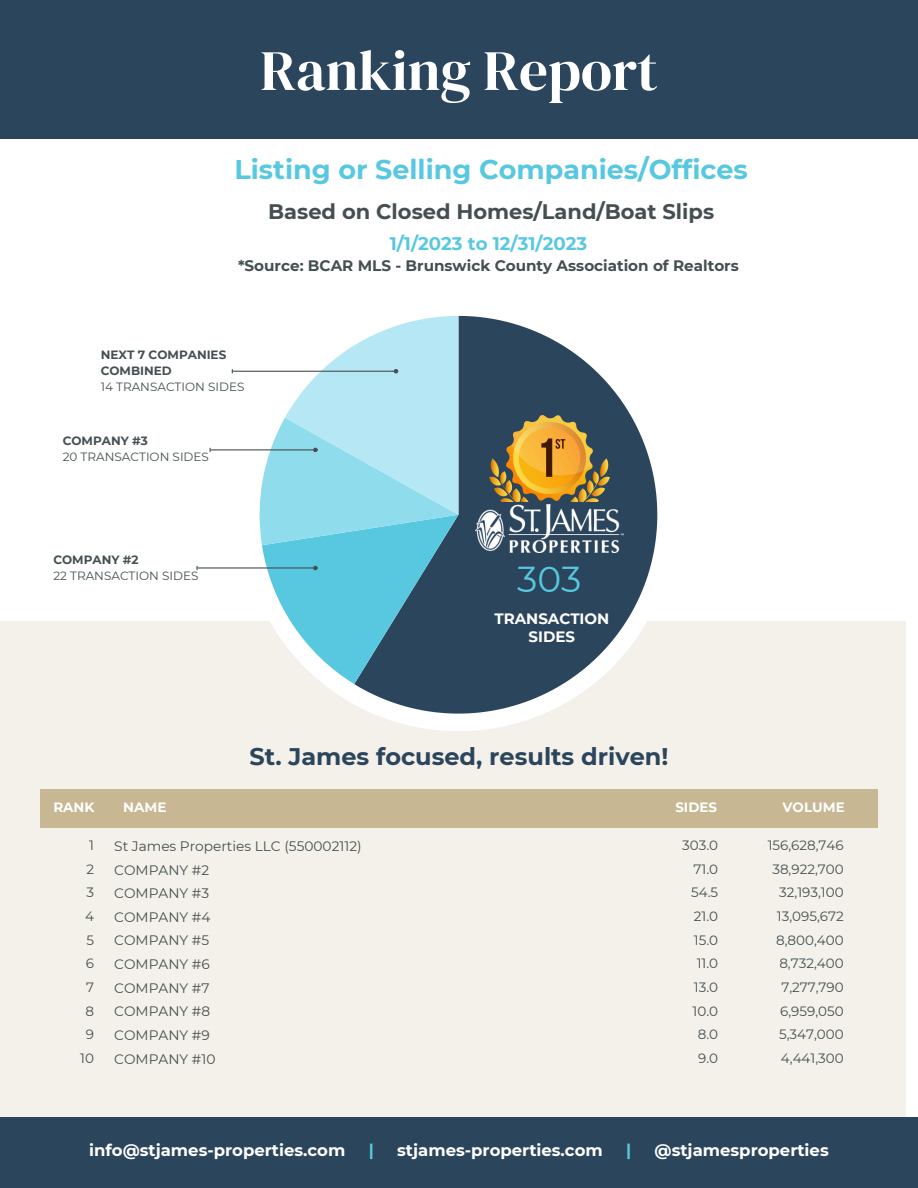
<style>
.page{position:relative;width:918px;height:1188px;background:#fff}
.page>*{position:absolute;margin:0;border:0;box-sizing:border-box;transform-origin:0 0}
.t1{font:57px "DM Serif Display";color:#fff}
.t2{font:36px "Montserrat";color:#58c8e1}
.t3{font:700 27px "Montserrat";color:#58c8e1}
.t4{font:700 24px "Montserrat";color:#2b455c}
.t5{font:700 21px "Montserrat";color:#454f51}
.t6{font:700 18.15px "Montserrat";color:#58c8e1}
.t7{font:700 16.5px "Montserrat";color:#fff}
.t8{font:700 16.5px "Montserrat";color:#58c8e1}
.t9{font:700 15.15px "Montserrat";color:#454f51}
.t10{font:700 15px/18px "Montserrat";color:#fff;text-align:center}
.t11{font:13.65px "Montserrat";color:#454f51}
.t12{font:13.5px "Montserrat";color:#454f51}
.t13{font:700 13.5px "Montserrat";color:#fff}
.t14{font:12px "Montserrat";color:#454f51}
.t15{font:700 12px "Montserrat";color:#454f51}
</style>
<div class="page">
<div style="left:0;top:0;width:918px;height:138px;background:#2b455c"></div>
<div style="left:0;top:622px;width:905px;height:552px;background:#f4f1ea"></div>
<div style="left:0;top:1117px;width:917px;height:71px;background:#2b455c"></div>
<div style="left:40px;top:789px;width:838px;height:38px;background:#c7b793"></div>
<div style="left:242px;top:297px;width:433px;height:434px;background:#fff;border-radius:50%"></div>
<svg style="left:354px;top:316px;width:303px;height:398px;fill:#2b455c"></svg>
<img style="left:490px;top:415px;width:119px;height:87px">
<div style="left:459px;top:502px;width:175px;height:74px;background:#2b455c"></div>
<img style="left:476px;top:504px;width:147px;height:49px">
<hr style="left:233px;top:371px;width:161px;height:1px;background:#454f51">
<hr style="left:197px;top:567px;width:116px;height:2px;background:#454f51">
<hr style="left:210px;top:449px;width:103px;height:1px;background:#454f51">
<svg style="left:259px;top:316px;width:199px;height:368px"></svg>
<h5 class="t1" style="left:260px;top:31px;width:399px">Ranking Report</h5>
<p class="t3" style="left:235px;top:153px;width:515px">Listing or Selling Companies/Offices</p>
<p class="t5" style="left:268px;top:198px;width:448px">Based on Closed Homes/Land/Boat Slips</p>
<p class="t6" style="left:390px;top:232px;width:199px">1/1/2023 to 12/31/2023</p>
<p class="t9" style="left:238px;top:256px;width:502px">*Source: BCAR MLS - Brunswick County Association of Realtors</p>
<p class="t15" style="left:101px;top:347px;width:127px">NEXT 7 COMPANIES</p>
<p class="t15" style="left:101px;top:363px;width:73px">COMBINED</p>
<p class="t14" style="left:101px;top:379px;width:145px">14 TRANSACTION SIDES</p>
<p class="t15" style="left:63px;top:433px;width:87px">COMPANY #3</p>
<p class="t14" style="left:63px;top:449px;width:148px">20 TRANSACTION SIDES</p>
<p class="t15" style="left:53px;top:552px;width:87px">COMPANY #2</p>
<p class="t14" style="left:53px;top:568px;width:147px">22 TRANSACTION SIDES</p>
<p class="t2" style="left:517px;top:557px;width:66px">303</p>
<p class="t10" style="left:494px;top:610px;width:116px">TRANSACTION<br>SIDES</p>
<p class="t4" style="left:250px;top:742px;width:420px">St. James focused, results driven!</p>
<p class="t13" style="left:53px;top:798px;width:43px">RANK</p>
<p class="t13" style="left:123px;top:798px;width:45px">NAME</p>
<p class="t13" style="left:675px;top:798px;width:43px">SIDES</p>
<p class="t13" style="left:783px;top:798px;width:64px">VOLUME</p>
<p class="t12" style="left:89px;top:837px;width:6px">1</p>
<p class="t12" style="left:86px;top:861px;width:9px">2</p>
<p class="t12" style="left:86px;top:884px;width:9px">3</p>
<h2 class="t12" style="left:85px;top:908px;width:10px">4</h2>
<h6 class="t12" style="left:86px;top:932px;width:9px">5</h6>
<p class="t12" style="left:86px;top:955px;width:10px">6</p>
<p class="t12" style="left:86px;top:979px;width:9px">7</p>
<p class="t12" style="left:85px;top:1002px;width:10px">8</p>
<p class="t12" style="left:86px;top:1026px;width:10px">9</p>
<p class="t12" style="left:80px;top:1050px;width:15px">10</p>
<p class="t11" style="left:114px;top:838px;width:249px">St James Properties LLC (550002112)</p>
<p class="t11" style="left:114px;top:861px;width:96px">COMPANY #2</p>
<p class="t11" style="left:114px;top:885px;width:96px">COMPANY #3</p>
<p class="t11" style="left:114px;top:909px;width:98px">COMPANY #4</p>
<p class="t11" style="left:114px;top:932px;width:96px">COMPANY #5</p>
<p class="t11" style="left:114px;top:956px;width:97px">COMPANY #6</p>
<p class="t11" style="left:114px;top:979px;width:97px">COMPANY #7</p>
<p class="t11" style="left:114px;top:1003px;width:97px">COMPANY #8</p>
<p class="t11" style="left:114px;top:1027px;width:97px">COMPANY #9</p>
<p class="t11" style="left:114px;top:1050px;width:103px">COMPANY #10</p>
<p class="t12" style="left:682px;top:837px;width:37px">303.0</p>
<p class="t12" style="left:694px;top:861px;width:26px">71.0</p>
<h4 class="t12" style="left:691px;top:884px;width:29px">54.5</h4>
<p class="t12" style="left:694px;top:908px;width:26px">21.0</p>
<p class="t12" style="left:694px;top:932px;width:26px">15.0</p>
<p class="t12" style="left:697px;top:955px;width:23px">11.0</p>
<p class="t12" style="left:694px;top:979px;width:26px">13.0</p>
<p class="t12" style="left:693px;top:1002px;width:27px">10.0</p>
<p class="t12" style="left:698px;top:1026px;width:22px">8.0</p>
<p class="t12" style="left:698px;top:1050px;width:22px">9.0</p>
<p class="t12" style="left:768px;top:837px;width:78px">156,628,746</p>
<p class="t12" style="left:772px;top:861px;width:73px">38,922,700</p>
<p class="t12" style="left:779px;top:884px;width:66px">32,193,100</p>
<p class="t12" style="left:777px;top:908px;width:68px">13,095,672</p>
<p class="t12" style="left:776px;top:932px;width:69px">8,800,400</p>
<p class="t12" style="left:779px;top:955px;width:66px">8,732,400</p>
<p class="t12" style="left:781px;top:979px;width:64px">7,277,790</p>
<p class="t12" style="left:780px;top:1002px;width:65px">6,959,050</p>
<p class="t12" style="left:779px;top:1026px;width:66px">5,347,000</p>
<p class="t12" style="left:781px;top:1050px;width:64px">4,441,300</p>
<p class="t7" style="left:89px;top:1140px;width:258px">info@stjames-properties.com</p>
<p class="t8" style="left:369px;top:1140px;width:7px">|</p>
<p class="t7" style="left:397px;top:1140px;width:207px">stjames-properties.com</p>
<p class="t8" style="left:626px;top:1140px;width:7px">|</p>
<p class="t7" style="left:655px;top:1140px;width:176px">@stjamesproperties</p>
</div>
